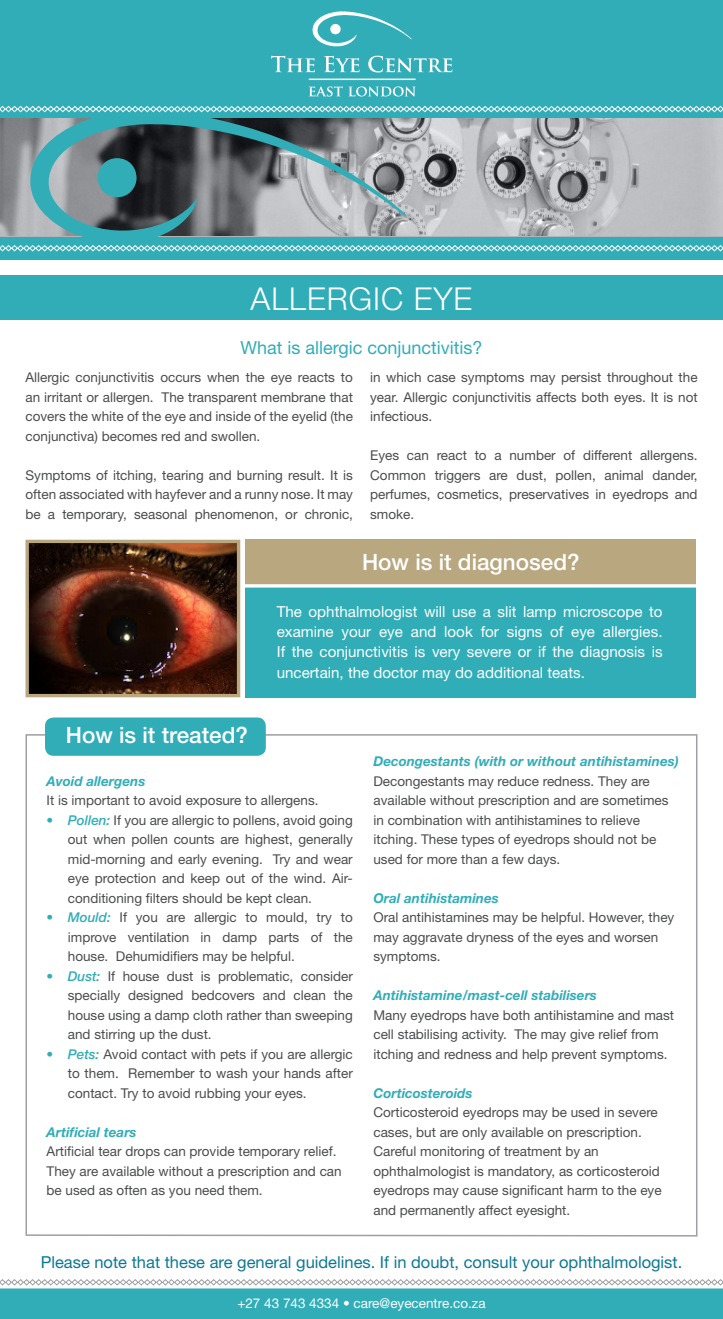
<style>
.page{position:relative;width:723px;height:1319px;background:#fff}
.page>*{position:absolute;margin:0;border:0;box-sizing:border-box;transform-origin:0 0}
.t1{font:300 31.5px "Helvetica Neue";letter-spacing:.03em;color:#fff}
.t2{font:500 22.5px "Helvetica Neue";color:#fff}
.t3{font:18px "Helvetica Neue";color:#31adb8}
.t4{font:16.5px "Helvetica Neue";color:#0d7894}
.t5{font:15.15px/20.2px "Helvetica Neue";color:#fff;text-align:justify}
.t6{font:13.5px/19.5px "Helvetica Neue";color:#4b4c4d;text-align:justify}
.t7{font:italic 700 13.5px "Helvetica Neue";color:#31adb8}
.t8{font:13.5px "Helvetica Neue";color:#fff}
.s1{color:#31adb8}
.s2{font-weight:500;font-style:italic;color:#31adb8}
</style>
<div class="page">
<div style="left:0;top:113px;width:723px;height:146px;background:#31adb8"></div>
<img style="left:0;top:118px;width:723px;height:117px">
<svg style="left:30px;top:118px;width:376px;height:119px;background:#6f8186"></svg>
<div style="left:98px;top:158px;width:39px;height:39px;background:#31adb8;border-radius:50%"></div>
<div style="left:0;top:0;width:723px;height:118px;background:#31adb8"></div>
<svg style="left:0;top:245px;width:723px;height:6px"></svg>
<svg style="left:0;top:106px;width:723px;height:6px"></svg>
<svg style="left:312px;top:11px;width:100px;height:35px"></svg>
<div style="left:330px;top:24px;width:11px;height:10px;background:#fff;border-radius:50%"></div>
<svg style="left:271px;top:56px;width:44px;height:16px"></svg>
<svg style="left:324px;top:56px;width:36px;height:16px"></svg>
<svg style="left:368px;top:56px;width:84px;height:16px"></svg>
<svg style="left:309px;top:86px;width:107px;height:10px"></svg>
<hr style="left:309px;top:79px;width:106px;height:1px;background:#fff">
<div style="left:0;top:276px;width:723px;height:44px;background:#31adb8"></div>
<div style="left:245px;top:585px;width:451px;height:112px;background:#31adb8"></div>
<div style="left:245px;top:539px;width:451px;height:46px;background:#b8a77f"></div>
<img style="left:30px;top:543px;width:206px;height:150px">
<div style="left:26px;top:539px;width:214px;height:158px;border:3px solid #b8a77f"></div>
<hr style="left:242px;top:584px;width:455px;height:3px;background:#fff">
<svg style="left:25px;top:734px;width:673px;height:502px"></svg>
<div style="left:45px;top:717px;width:221px;height:38px;background:#31adb8;border-radius:9px"></div>
<svg style="left:0;top:1279px;width:723px;height:39px;background:#5cbac3"></svg>
<p class="t1" style="left:251px;top:279px;width:223px">ALLERGIC EYE</p>
<p class="t3" style="left:240px;top:336px;width:243px">What is allergic conjunctivitis?</p>
<p class="t6" style="left:26px;top:367px;width:329px">Allergic conjunctivitis occurs when the eye reacts to an irritant or allergen. The transparent membrane that covers the white of the eye and inside of the eyelid (the conjunctiva) becomes red and swollen.</p>
<p class="t6" style="left:26px;top:465px;width:329px">Symptoms of itching, tearing and burning result. It is often associated with hayfever and a runny nose. It may be a temporary, seasonal phenomenon, or chronic,</p>
<p class="t6" style="left:370px;top:367px;width:329px">in which case symptoms may persist throughout the year. Allergic conjunctivitis affects both eyes. It is not infectious.</p>
<p class="t6" style="left:370px;top:445px;width:329px">Eyes can react to a number of different allergens.<br>Common triggers are dust, pollen, animal dander, perfumes, cosmetics, preservatives in eyedrops and smoke.</p>
<p class="t2" style="left:66px;top:721px;width:184px">How is it treated?</p>
<p class="t2" style="left:362px;top:548px;width:219px">How is it diagnosed?</p>
<p class="t5" style="left:277px;top:601px;width:387px">The ophthalmologist will use a slit lamp microscope to examine your eye and look for signs of eye allergies.<br>If the conjunctivitis is very severe or if the diagnosis is uncertain, the doctor may do additional teats.</p>
<p class="t7" style="left:47px;top:772px;width:100px">Avoid allergens</p>
<p class="t6" style="left:47px;top:790px;width:273px">It is important to avoid exposure to allergens.</p>
<p class="t6" style="left:68px;top:809px;width:286px;text-indent:-21px"><span class="s1">•</span> <span class="s2">Pollen:</span> If you are allergic to pollens, avoid going out when pollen counts are highest, generally mid-morning and early evening. Try and wear eye protection and keep out of the wind. Air&shy;conditioning filters should be kept clean.</p>
<p class="t6" style="left:68px;top:907px;width:286px;text-indent:-21px"><span class="s2">• Mould:</span> If you are allergic to mould, try to improve ventilation in damp parts of the house. Dehumidifiers may be helpful.</p>
<p class="t6" style="left:68px;top:965px;width:286px;text-indent:-21px"><span class="s2">• Dust:</span> If house dust is problematic, consider specially designed bedcovers and clean the house using a damp cloth rather than sweeping and stirring up the dust.</p>
<p class="t6" style="left:68px;top:1043px;width:286px;text-indent:-21px"><span class="s2">• Pets:</span> Avoid contact with pets if you are allergic to them. Remember to wash your hands after contact. Try to avoid rubbing your eyes.</p>
<p class="t7" style="left:47px;top:1123px;width:91px">Artificial tears</p>
<p class="t6" style="left:47px;top:1141px;width:297px;text-align:left">Artificial tear drops can provide temporary relief.<br>They are available without a prescription and can be used as often as you need them.</p>
<p class="t7" style="left:373px;top:752px;width:307px">Decongestants (with or without antihistamines)</p>
<p class="t6" style="left:373px;top:770px;width:297px;text-align:left">Decongestants may reduce redness. They are available without prescription and are sometimes in combination with antihistamines to relieve itching. These types of eyedrops should not be used for more than a few days.</p>
<p class="t7" style="left:373px;top:889px;width:127px">Oral antihistamines</p>
<p class="t6" style="left:373px;top:907px;width:302px;text-align:left">Oral antihistamines may be helpful. However, they may aggravate dryness of the eyes and worsen symptoms.</p>
<p class="t7" style="left:373px;top:986px;width:225px">Antihistamine/mast-cell stabilisers</p>
<p class="t6" style="left:373px;top:1004px;width:302px;text-align:left">Many eyedrops have both antihistamine and mast cell stabilising activity. The may give relief from itching and redness and help prevent symptoms.</p>
<p class="t7" style="left:373px;top:1084px;width:101px">Corticosteroids</p>
<p class="t6" style="left:373px;top:1102px;width:290px;text-align:left">Corticosteroid eyedrops may be used in severe cases, but are only available on prescription.<br>Careful monitoring of treatment by an ophthalmologist is mandatory, as corticosteroid eyedrops may cause significant harm to the eye and permanently affect eyesight.</p>
<p class="t4" style="left:41px;top:1252px;width:643px">Please note that these are general guidelines. If in doubt, consult your ophthalmologist.</p>
<p class="t8" style="left:237px;top:1295px;width:250px">+27 43 743 4334 • care@eyecentre.co.za</p>
</div>
